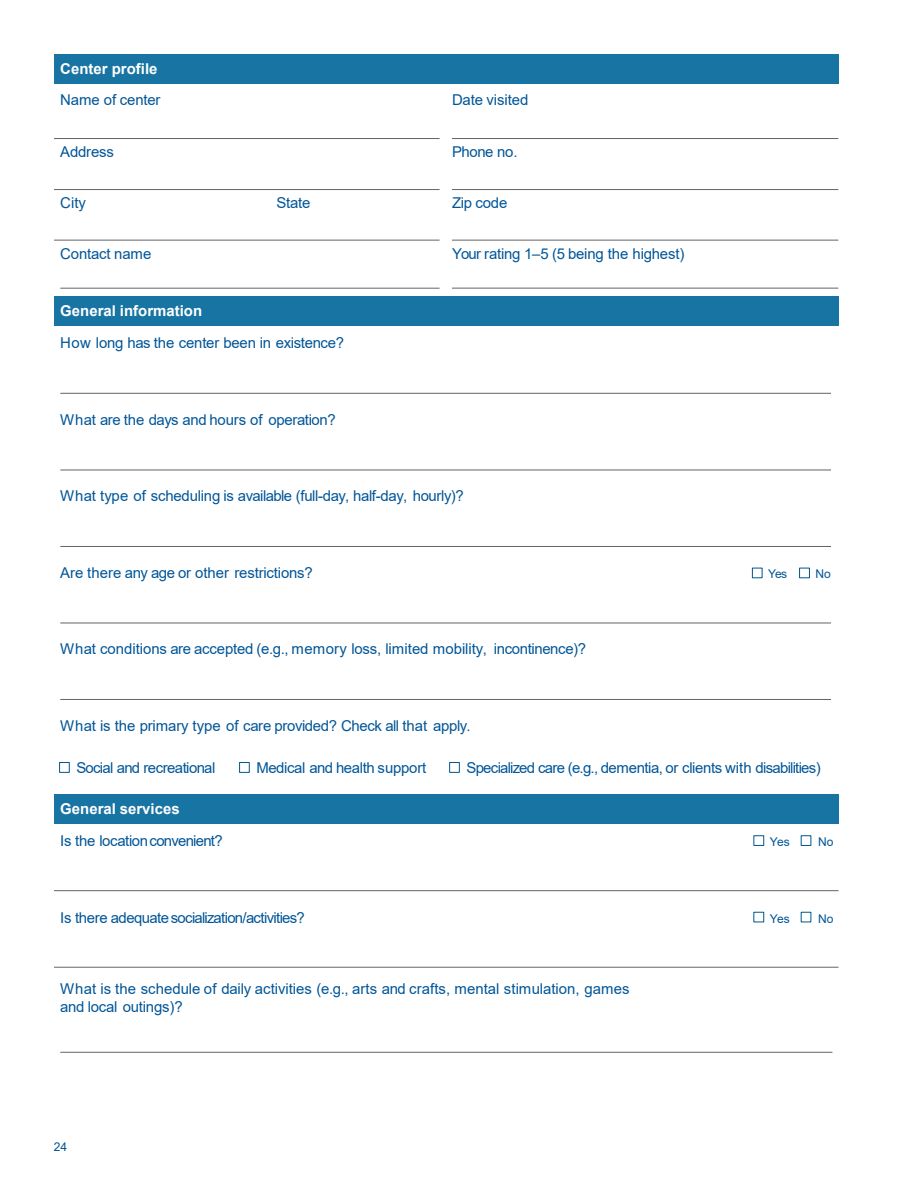
<style>
.page{position:relative;width:918px;height:1188px;background:#fff}
.page>*{position:absolute;margin:0;border:0;box-sizing:border-box;transform-origin:0 0}
.t1{font:15px/18px "Arial";letter-spacing:-.015em;color:#005598}
.t2{font:15px "Arial";letter-spacing:-.04em;color:#005598}
.t3{font:15px "Arial";letter-spacing:-.045em;color:#005598}
.t4{font:700 15px "Arial";color:#fff}
.t5{font:12px "Arial";letter-spacing:-.005em;color:#005598}
</style>
<div class="page">
<hr style="left:60px;top:393px;width:771px;height:1px;background:#636466">
<hr style="left:60px;top:470px;width:771px;height:1px;background:#636466">
<hr style="left:60px;top:546px;width:771px;height:1px;background:#636466">
<hr style="left:60px;top:623px;width:771px;height:1px;background:#636466">
<hr style="left:60px;top:699px;width:771px;height:1px;background:#636466">
<div style="left:54px;top:794px;width:652px;height:30px;background:#1874a2"></div>
<div style="left:706px;top:794px;width:133px;height:30px;background:#1874a2"></div>
<hr style="left:54px;top:890px;width:785px;height:1px;background:#636466">
<hr style="left:54px;top:967px;width:785px;height:1px;background:#636466">
<hr style="left:60px;top:1052px;width:772px;height:1px;background:#636466">
<hr style="left:60px;top:288px;width:380px;height:1px;background:#636466">
<div style="left:54px;top:54px;width:185px;height:30px;background:#1874a2"></div>
<div style="left:239px;top:54px;width:599px;height:30px;background:#1874a2"></div>
<div style="left:54px;top:297px;width:185px;height:29px;background:#1874a2"></div>
<div style="left:239px;top:297px;width:201px;height:29px;background:#1874a2"></div>
<div style="left:440px;top:297px;width:12px;height:29px;background:#1874a2"></div>
<div style="left:452px;top:297px;width:386px;height:29px;background:#1874a2"></div>
<hr style="left:54px;top:138px;width:386px;height:1px;background:#636466">
<hr style="left:452px;top:138px;width:386px;height:1px;background:#636466">
<hr style="left:54px;top:189px;width:386px;height:1px;background:#636466">
<hr style="left:452px;top:189px;width:386px;height:1px;background:#636466">
<hr style="left:54px;top:240px;width:386px;height:1px;background:#636466">
<hr style="left:452px;top:240px;width:386px;height:1px;background:#636466">
<hr style="left:452px;top:288px;width:386px;height:1px;background:#636466">
<div style="left:59px;top:762px;width:11px;height:11px;border:1px solid #00588a"></div>
<div style="left:239px;top:762px;width:11px;height:11px;border:1px solid #00588a"></div>
<div style="left:449px;top:762px;width:11px;height:11px;border:1px solid #00588a"></div>
<div style="left:753px;top:835px;width:11px;height:11px;border:1px solid #00588a"></div>
<div style="left:801px;top:835px;width:10px;height:11px;border:1px solid #00588a"></div>
<div style="left:752px;top:568px;width:10px;height:10px;border:1px solid #00588a"></div>
<div style="left:799px;top:568px;width:11px;height:10px;border:1px solid #00588a"></div>
<p class="t4" style="left:60px;top:58px;width:99px">Center profile</p>
<p class="t1" style="left:60px;top:91px;width:102px">Name of center</p>
<p class="t1" style="left:452px;top:91px;width:78px">Date visited</p>
<p class="t1" style="left:60px;top:143px;width:55px">Address</p>
<p class="t1" style="left:452px;top:143px;width:67px">Phone no.</p>
<p class="t1" style="left:60px;top:194px;width:27px">City</p>
<p class="t1" style="left:276px;top:194px;width:36px">State</p>
<p class="t1" style="left:452px;top:194px;width:57px">Zip code</p>
<p class="t1" style="left:60px;top:244px;width:93px">Contact name</p>
<p class="t1" style="left:452px;top:244px;width:234px">Your rating 1–5 (5 being the highest)</p>
<p class="t4" style="left:60px;top:301px;width:143px">General information</p>
<p class="t1" style="left:60px;top:334px;width:285px">How long has the center been in existence?</p>
<p class="t1" style="left:60px;top:410px;width:277px">What are the days and hours of operation?</p>
<p class="t1" style="left:60px;top:487px;width:405px">What type of scheduling is available (full-day, half-day, hourly)?</p>
<p class="t1" style="left:60px;top:564px;width:254px">Are there any age or other restrictions?</p>
<p class="t5" style="left:768px;top:565px;width:20px">Yes</p>
<p class="t5" style="left:815px;top:565px;width:17px">No</p>
<p class="t1" style="left:60px;top:640px;width:527px">What conditions are accepted (e.g., memory loss, limited mobility, incontinence)?</p>
<p class="t1" style="left:60px;top:717px;width:412px">What is the primary type of care provided? Check all that apply.</p>
<p class="t2" style="left:76px;top:758px;width:141px">Social and recreational</p>
<p class="t1" style="left:256px;top:759px;width:172px">Medical and health support</p>
<p class="t3" style="left:467px;top:758px;width:356px">Specialized care (e.g., dementia, or clients with disabilities)</p>
<p class="t4" style="left:60px;top:798px;width:121px">General services</p>
<p class="t1" style="left:60px;top:831px;width:164px">Is the locationconvenient?</p>
<p class="t5" style="left:770px;top:833px;width:21px">Yes</p>
<p class="t5" style="left:818px;top:833px;width:17px">No</p>
<p class="t2" style="left:60px;top:907px;width:246px">Is there adequatesocialization/activities?</p>
<p class="t5" style="left:770px;top:910px;width:21px">Yes</p>
<p class="t5" style="left:818px;top:910px;width:17px">No</p>
<p class="t1" style="left:60px;top:980px;width:571px">What is the schedule of daily activities (e.g., arts and crafts, mental stimulation, games and local outings)?</p>
<p class="t5" style="left:54px;top:1139px;width:15px">24</p>
</div>
